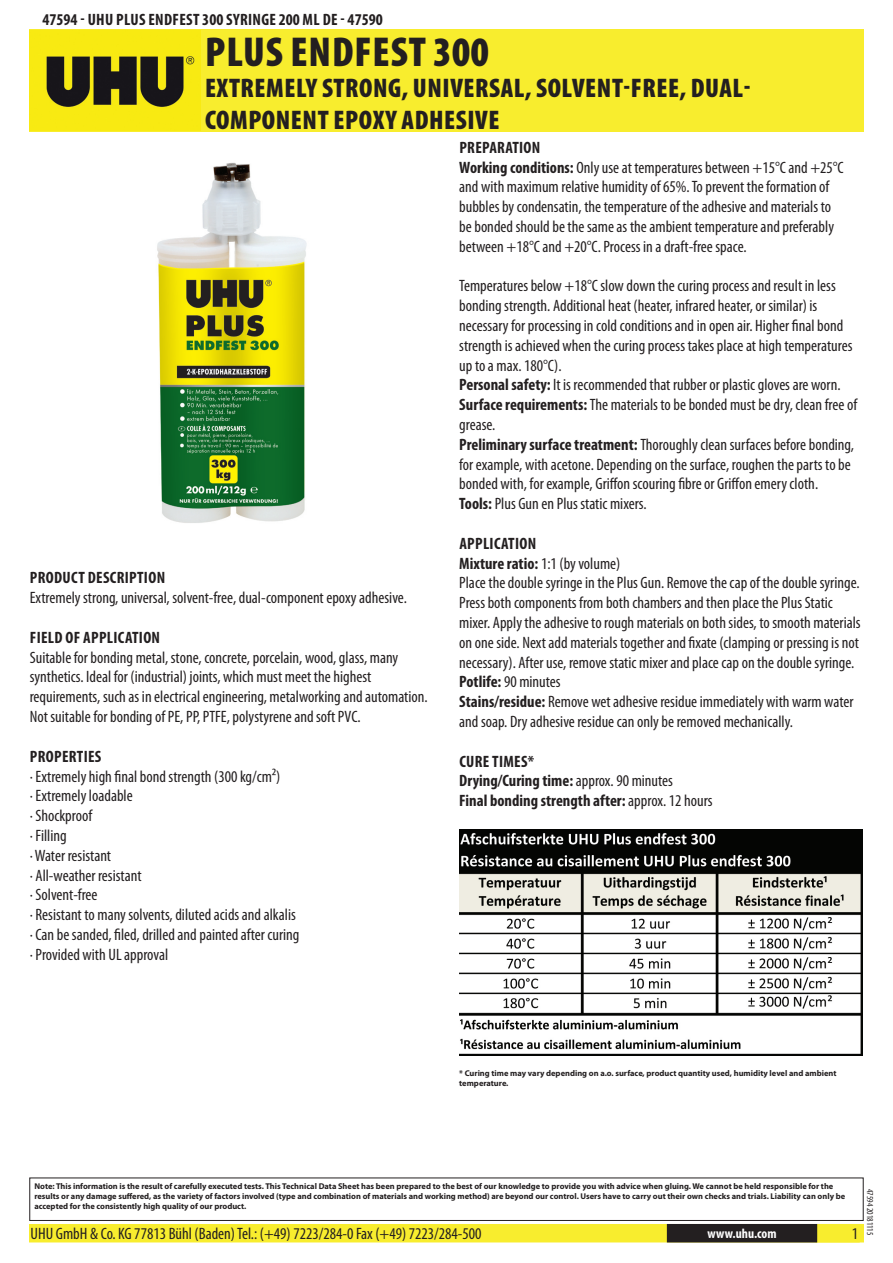
<style>
.page{position:relative;width:893px;height:1263px;background:#fff}
.page>*{position:absolute;margin:0;border:0;box-sizing:border-box;transform-origin:0 0}
.t1{font:900 condensed 42px "Myriad Pro";letter-spacing:.02em;color:#231f20}
.t2{font:900 condensed 27px/32.4px "Myriad Pro";letter-spacing:.02em;color:#231f20}
.t3{font:condensed 16.5px/19.8px "Myriad Pro";color:#231f20}
.t4{font:700 condensed 16.5px "Myriad Pro";letter-spacing:.02em;color:#231f20}
.t5{font:700 condensed 16.5px/19.8px "Myriad Pro";color:#231f20}
.t6{font:700 condensed 13.5px "Myriad Pro";letter-spacing:.015em;color:#fff}
.t7{font:condensed 9px "Myriad Pro";color:#231f20}
.t8{font:700 8.4px/10.1px "Myriad Pro";color:#231f20}
.s1{font-weight:700}
.s2{font-weight:400}
</style>
<div class="page">
<div style="left:30px;top:1225px;width:833px;height:17px;background:#f8ed2e"></div>
<div style="left:29px;top:1224px;width:835px;height:18px;border:2px solid #f8ed2e"></div>
<div style="left:816px;top:1224px;width:44px;height:18px;border:2px solid #f8ed2e"></div>
<div style="left:668px;top:1225px;width:148px;height:17px;background:#231f20"></div>
<div style="left:667px;top:1224px;width:150px;height:18px;border:2px solid #231f20"></div>
<div style="left:29px;top:1177px;width:835px;height:44px;border:1px solid #231f20"></div>
<div style="left:30px;top:30px;width:834px;height:102px;background:#f8ed2e"></div>
<img style="left:30px;top:31px;width:171px;height:100px">
<img style="left:459px;top:829px;width:404px;height:226px">
<img style="left:157px;top:162px;width:150px;height:361px">
<p class="t4" style="left:43px;top:9px;width:342px">47594 - UHU Plus Endfest 300 Syringe 200 ml DE - 47590</p>
<h1 class="t1" style="left:205px;top:25px;width:285px">PLUS ENDFEST 300</h1>
<h2 class="t2" style="left:205px;top:71px;width:547px">EXTREMELY STRONG, UNIVERSAL, SOLVENT-FREE, DUAL-<br>COMPONENT EPOXY ADHESIVE</h2>
<p class="t4" style="left:30px;top:568px;width:137px">Product description</p>
<p class="t3" style="left:30px;top:588px;width:379px">Extremely strong, universal, solvent-free, dual-component epoxy adhesive.</p>
<p class="t4" style="left:30px;top:627px;width:132px">Field of application</p>
<p class="t3" style="left:30px;top:647px;width:399px">Suitable for bonding metal, stone, concrete, porcelain, wood, glass, many synthetics. Ideal for (industrial) joints, which must meet the highest requirements, such as in electrical engineering, metalworking and automation.<br>Not suitable for bonding of PE, PP, PTFE, polystyrene and soft PVC.</p>
<p class="t4" style="left:30px;top:746px;width:73px">Properties</p>
<p class="t3" style="left:30px;top:766px;width:271px">· Extremely high final bond strength (300 kg/cm²)<br>· Extremely loadable<br>· Shockproof<br>· Filling<br>· Water resistant<br>· All-weather resistant<br>· Solvent-free<br>· Resistant to many solvents, diluted acids and alkalis · Can be sanded, filed, drilled and painted after curing · Provided with UL approval</p>
<p class="t3" style="left:459px;top:137px;width:386px"><span class="s1">Preparation<br>Working conditions:</span> Only use at temperatures between +15°C and +25°C and with maximum relative humidity of 65%. To prevent the formation of bubbles by condensatin, the temperature of the adhesive and materials to be bonded should be the same as the ambient temperature and preferably between +18°C and +20°C. Process in a draft-free space.</p>
<p class="t3" style="left:459px;top:276px;width:399px">Temperatures below +18°C slow down the curing process and result in less bonding strength. Additional heat (heater, infrared heater, or similar) is necessary for processing in cold conditions and in open air. Higher final bond strength is achieved when the curing process takes place at high temperatures up to a max. 180°C).<br><span class="s1">Personal safety:</span> It is recommended that rubber or plastic gloves are worn.<br><span class="s1">Surface requirements:</span> The materials to be bonded must be dry, clean free of grease.<br><span class="s1">Preliminary surface treatment:</span> Thoroughly clean surfaces before bonding, for example, with acetone. Depending on the surface, roughen the parts to be bonded with, for example, Griffon scouring fibre or Griffon emery cloth.<br><span class="s1">Tools:</span> Plus Gun en Plus static mixers.</p>
<p class="t3" style="left:459px;top:533px;width:403px"><span class="s1">Application<br>Mixture ratio:</span> 1:1 (by volume)<br>Place the double syringe in the Plus Gun. Remove the cap of the double syringe.<br>Press both components from both chambers and then place the Plus Static mixer. Apply the adhesive to rough materials on both sides, to smooth materials on one side. Next add materials together and fixate (clamping or pressing is not necessary). After use, remove static mixer and place cap on the double syringe.<br><span class="s1">Potlife:</span> 90 minutes<br><span class="s1">Stains/residue:</span> Remove wet adhesive residue immediately with warm water and soap. Dry adhesive residue can only be removed mechanically.</p>
<p class="t5" style="left:459px;top:751px;width:255px">Cu re times*<br>Drying/Curing time: <span class="s2">approx. 90 minutes<br></span>Final bonding strength after: <span class="s2">approx. 12 hours</span></p>
<p class="t8" style="left:459px;top:1067px;width:379px">* Curing time may vary depending on a.o. surface, product quantity used, humidity level and ambient temperature.</p>
<p class="t8" style="left:34px;top:1181px;width:812px">Note: This information is the result of carefully executed tests. This Technical Data Sheet has been prepared to the best of our knowledge to provide you with advice when gluing. We cannot be held responsible for the results or any damage suffered, as the variety of factors involved (type and combination of materials and working method) are beyond our control. Users have to carry out their own checks and trials. Liability can only be accepted for the consistently high quality of our product.</p>
<p class="t3" style="left:31px;top:1224px;width:453px">UHU GmbH &amp; Co. KG 77813 Bühl (Baden) Tel.: (+49) 7223/284-0 Fax (+49) 7223/284-500</p>
<p class="t6" style="left:707px;top:1225px;width:71px">www.uhu.com</p>
<p class="t3" style="left:852px;top:1224px;width:8px">1</p>
<p class="t7" style="left:875px;top:1189px;width:48px;rotate:90deg">47594 20181115</p>
</div>
